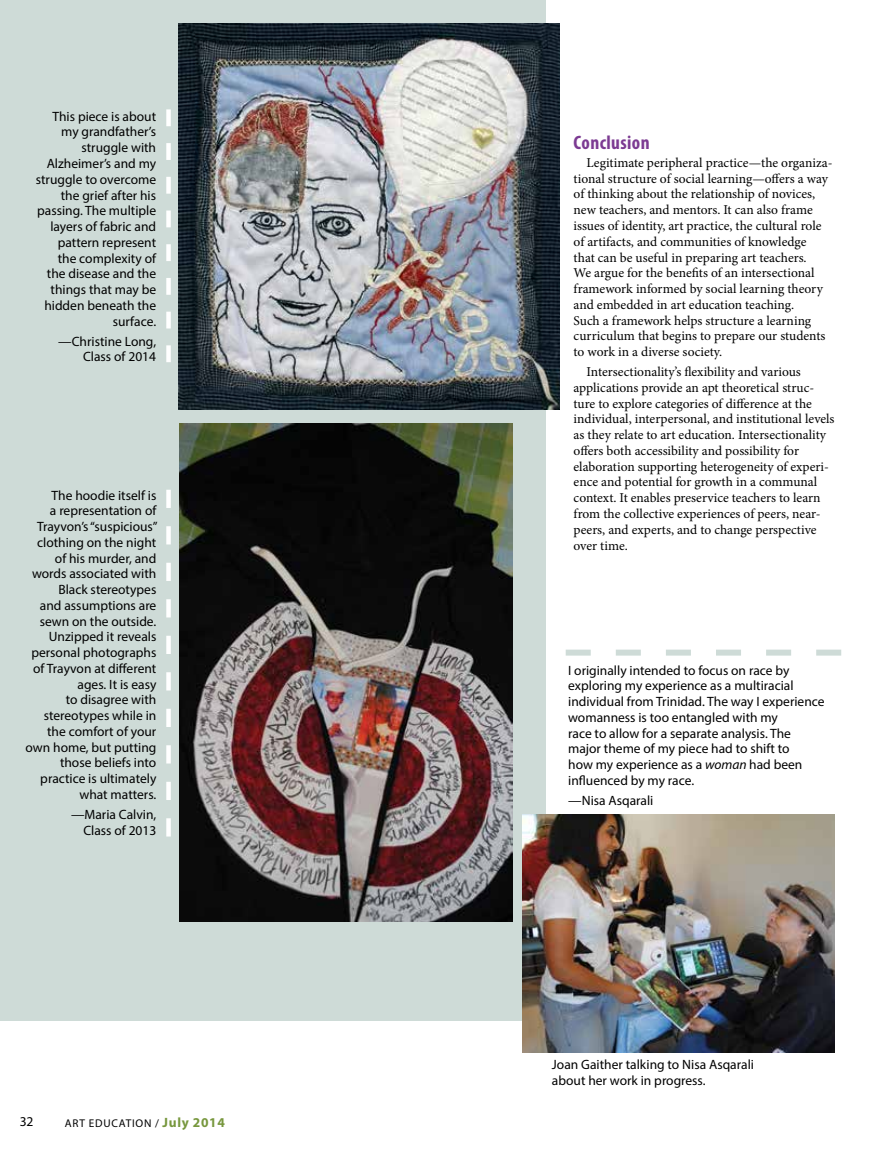
<style>
.page{position:relative;width:878px;height:1175px;background:#fff}
.page>*{position:absolute;margin:0;border:0;box-sizing:border-box;transform-origin:0 0}
.t1{font:700 condensed 19.5px "Myriad Pro";letter-spacing:.02em;color:#7c3b92}
.t2{font:13.5px/15.8px "Minion Pro";color:#000}
.t3{font:13.5px/15.8px "Myriad Pro";color:#000;text-align:right}
.t4{font:11.25px "Myriad Pro";letter-spacing:.07em;color:#000}
.s1{font-weight:700;font-size:13.5px;color:#77973d}
.s2{font-style:italic}
</style>
<div class="page">
<div style="left:0;top:0;width:546px;height:1020px;background:#cedbd7"></div>
<img style="left:178px;top:23px;width:381px;height:386px">
<img style="left:179px;top:424px;width:334px;height:498px">
<img style="left:522px;top:814px;width:312px;height:238px">
<svg style="left:565px;top:649px;width:276px;height:6px"></svg>
<svg style="left:166px;top:109px;width:5px;height:253px"></svg>
<svg style="left:166px;top:490px;width:5px;height:346px"></svg>
<p class="t3" style="left:36px;top:108px;width:122px">This piece is about my grandfather’s struggle with<br>Alzheimer’s and my struggle to overcome the grief after his passing. The multiple layers of fabric and pattern represent the complexity of the disease and the things that may be hidden beneath the surface.</p>
<p class="t3" style="left:58px;top:333px;width:99px">—Christine Long,<br>Class of 2014</p>
<p class="t3" style="left:26px;top:487px;width:133px">The hoodie itself is<br>a representation of<br>Trayvon’s “suspicious” clothing on the night of his murder, and words associated with<br>Black stereotypes<br>and assumptions are sewn on the outside.<br>Unzipped it reveals personal photographs of Trayvon at different ages. It is easy<br>to disagree with stereotypes while in the comfort of your own home, but putting those beliefs into practice is ultimately what matters.</p>
<p class="t3" style="left:71px;top:806px;width:87px">—Maria Calvin,<br>Class of 2013</p>
<p class="t3" style="left:20px;top:1113px;width:15px">32</p>
<p class="t4" style="left:65px;top:1116px;width:161px">ART EDUCATION / <span class="s1">July 2014</span></p>
<h1 class="t1" style="left:573px;top:130px;width:77px">Conclusion</h1>
<p class="t2" style="left:573px;top:155px;width:260px;text-indent:13px">Legitimate peripheral practice—the organiza&shy;tional structure of social learning—offers a way of thinking about the relationship of novices, new teachers, and mentors. It can also frame issues of identity, art practice, the cultural role of artifacts, and communities of knowledge<br>that can be useful in preparing art teachers.<br>We argue for the benefits of an intersectional framework informed by social learning theory and embedded in art education teaching.<br>Such a framework helps structure a learning curriculum that begins to prepare our students to work in a diverse society.</p>
<p class="t2" style="left:573px;top:364px;width:262px;text-indent:13px">Intersectionality’s flexibility and various applications provide an apt theoretical struc&shy;ture to explore categories of difference at the individual, interpersonal, and institutional levels as they relate to art education. Intersectionality offers both accessibility and possibility for elaboration supporting heterogeneity of experi&shy;ence and potential for growth in a communal context. It enables preservice teachers to learn from the collective experiences of peers, near&shy;peers, and experts, and to change perspective over time.</p>
<p class="t3" style="left:568px;top:662px;width:258px;text-align:left">I originally intended to focus on race by exploring my experience as a multiracial individual from Trinidad. The way I experience womanness is too entangled with my<br>race to allow for a separate analysis. The major theme of my piece had to shift to<br>how my experience as a <span class="s2">woman</span> had been influenced by my race.</p>
<p class="t3" style="left:568px;top:792px;width:87px">—Nisa Asqarali</p>
<p class="t3" style="left:552px;top:1056px;width:203px;text-align:left">Joan Gaither talking to Nisa Asqarali about her work in progress.</p>
</div>
